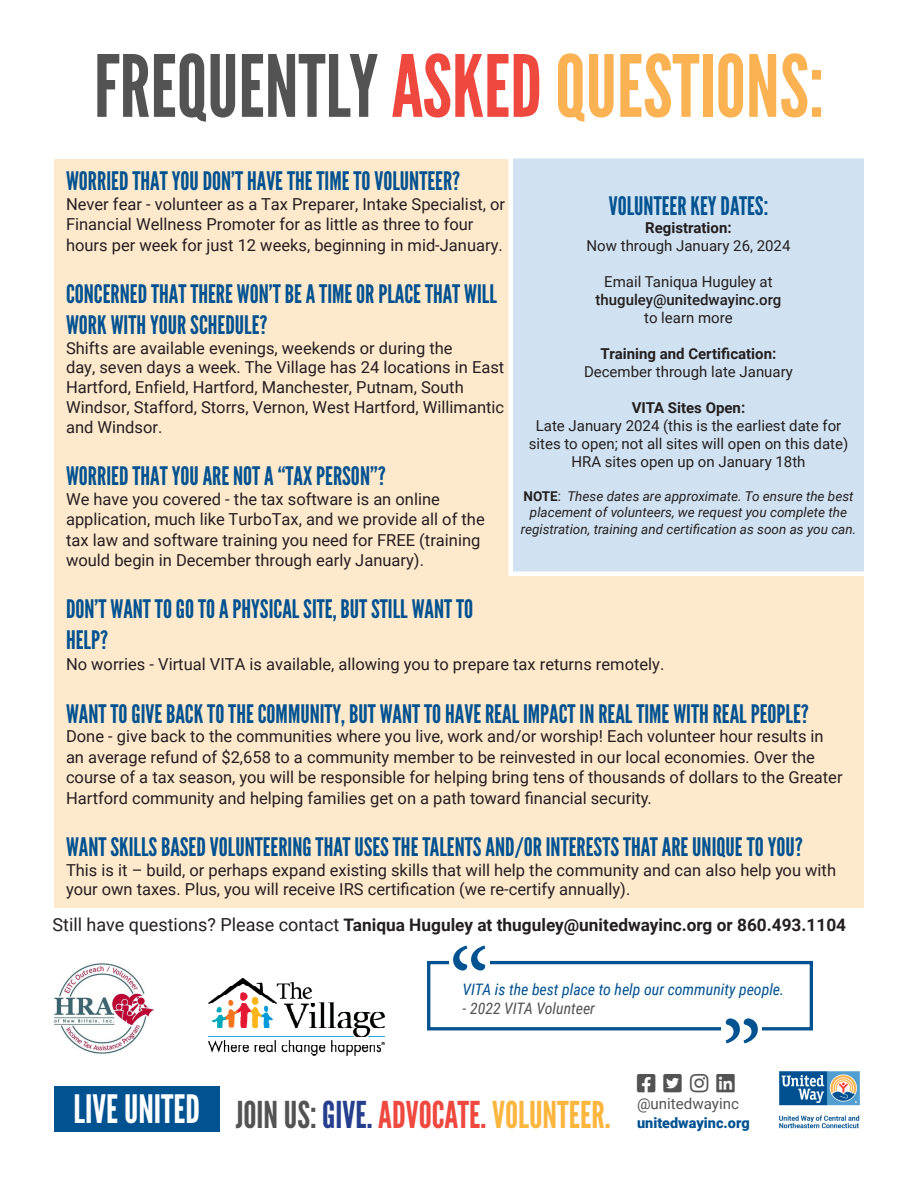
<style>
.page{position:relative;width:918px;height:1188px;background:#fff}
.page>*{position:absolute;margin:0;border:0;box-sizing:border-box;transform-origin:0 0}
.t1{font:108.15px "Minion Pro";color:#015290;scale:.95 1}
.t2{font:85.5px "League Gothic";color:#535353}
.t3{font:39px "League Gothic";color:#fff}
.t4{font:36.9px "League Gothic";color:#fcb53d}
.t5{font:25.5px/30.6px "League Gothic";color:#015290}
.t6{font:700 17.25px "Roboto";color:#231f20}
.t7{font:16.5px/20.4px "Roboto";color:#231f20}
.t8{font:italic 15.75px "Roboto Condensed";color:#015290}
.t9{font:italic 15.75px "Roboto Condensed";color:#535353}
.t10{font:15.15px "Roboto";color:#535353}
.t11{font:15px/18px "Roboto";color:#231f20;text-align:center}
.t12{font:700 15px "Roboto";color:#231f20}
.t13{font:500 15px "Roboto";color:#231f20}
.t14{font:900 14.4px "Roboto";color:#015290}
.t15{font:italic 13.5px/16.2px "Roboto";color:#231f20;text-align:center}
.s1{color:#ef483f}
.s2{color:#fbb252}
.s3{font-weight:700;font-style:normal}
.s4{font-style:normal}
.s5{font-weight:400;font-size:18px}
.s6{color:#535353}
.s7{color:#253f8e}
</style>
<div class="page">
<img style="left:209px;top:979px;width:176px;height:76px">
<img style="left:54px;top:963px;width:100px;height:91px">
<div style="left:54px;top:159px;width:810px;height:748px;background:#fee9cd"></div>
<div style="left:511px;top:156px;width:355px;height:418px;background:#d0e1f1"></div>
<div style="left:508px;top:154px;width:360px;height:422px;border:4px solid #fff"></div>
<svg style="left:427px;top:960px;width:386px;height:71px"></svg>
<div style="left:449px;top:944px;width:41px;height:79px;background:#fff"></div>
<div style="left:721px;top:966px;width:41px;height:79px;background:#fff"></div>
<img style="left:779px;top:1071px;width:81px;height:58px">
<div style="left:54px;top:1086px;width:166px;height:46px;background:#015290"></div>
<p class="t2" style="left:94px;top:35px;width:732px">FREQUENTLY <span class="s1">ASKED</span><span class="s2">QUESTIONS:</span></p>
<p class="t5" style="left:66px;top:166px;width:396px">WORRIED THAT YOU DON’T HAVE THE TIME TO VOLUNTEER?</p>
<p class="t7" style="left:66px;top:193px;width:441px">Never fear - volunteer as a Tax Preparer, Intake Specialist, or<br>Financial Wellness Promoter for as little as three to four hours per week for just 12 weeks, beginning in mid-January.</p>
<p class="t5" style="left:66px;top:279px;width:432px">CONCERNED THAT THERE WON’T BE A TIME OR PLACE THAT WILL<br>WORK WITH YOUR SCHEDULE?</p>
<p class="t7" style="left:66px;top:337px;width:440px;line-height:19.8px">Shifts are available evenings, weekends or during the<br>day, seven days a week. The Village has 24 locations in East Hartford, Enfield, Hartford, Manchester, Putnam, South Windsor, Stafford, Storrs, Vernon, West Hartford, Willimantic and Windsor.</p>
<p class="t5" style="left:66px;top:461px;width:321px">WORRIED THAT YOU ARE NOT A “TAX PERSON”?</p>
<p class="t7" style="left:66px;top:488px;width:420px">We have you covered - the tax software is an online application, much like TurboTax, and we provide all of the tax law and software training you need for FREE (training would begin in December through early January).</p>
<p class="t5" style="left:66px;top:594px;width:409px">DON’T WANT TO GO TO A PHYSICAL SITE, BUT STILL WANT TO<br>HELP?</p>
<p class="t7" style="left:66px;top:654px;width:600px">No worries - Virtual VITA is available, allowing you to prepare tax returns remotely.</p>
<p class="t5" style="left:66px;top:698px;width:744px">WANT TO GIVE BACK TO THE COMMUNITY, BUT WANT TO HAVE REAL IMPACT IN REAL TIME WITH REAL PEOPLE?</p>
<p class="t7" style="left:66px;top:726px;width:778px">Done - give back to the communities where you live, work and/or worship! Each volunteer hour results in an average refund of $2,658 to a community member to be reinvested in our local economies. Over the course of a tax season, you will be responsible for helping bring tens of thousands of dollars to the Greater Hartford community and helping families get on a path toward financial security.</p>
<p class="t5" style="left:66px;top:831px;width:738px">WANT SKILLS BASED VOLUNTEERING THAT USES THE TALENTS AND/OR INTERESTS THAT ARE UNIQUE TO YOU?</p>
<p class="t7" style="left:66px;top:859px;width:772px;line-height:19.8px">This is it – build, or perhaps expand existing skills that will help the community and can also help you with your own taxes. Plus, you will receive IRS certification (we re-certify annually).</p>
<p class="t5" style="left:609px;top:191px;width:161px">VOLUNTEER KEY DATES:</p>
<p class="t12" style="left:645px;top:217px;width:88px">Registration:</p>
<p class="t11" style="left:587px;top:236px;width:205px">Now through January 26, 2024</p>
<p class="t11" style="left:604px;top:272px;width:170px">Email Taniqua Huguley at</p>
<p class="t13" style="left:596px;top:289px;width:187px">thuguley@unitedwayinc.org</p>
<p class="t11" style="left:644px;top:308px;width:90px">to learn more</p>
<p class="t12" style="left:601px;top:343px;width:177px">Training and Certification:</p>
<p class="t11" style="left:584px;top:362px;width:210px">December through late January</p>
<p class="t12" style="left:632px;top:397px;width:115px">VITA Sites Open:</p>
<p class="t11" style="left:529px;top:416px;width:321px">Late January 2024 (this is the earliest date for sites to open; not all sites will open on this date)</p>
<p class="t11" style="left:571px;top:452px;width:236px">HRA sites open up on January 18th</p>
<p class="t15" style="left:521px;top:488px;width:337px"><span class="s3">NOTE</span><span class="s4">:</span> These dates are approximate. To ensure the best placement of volunteers, we request you complete the registration, training and certification as soon as you can.</p>
<p class="t6" style="left:52px;top:912px;width:795px"><span class="s5">Still have questions? Please contact</span> Taniqua Huguley at thuguley@unitedwayinc.org or 860.493.1104</p>
<p class="t1" style="left:449px;top:916px;width:44px">“</p>
<p class="t8" style="left:463px;top:978px;width:323px">VITA is the best place to help our community people.</p>
<p class="t9" style="left:463px;top:997px;width:134px">- 2022 VITA Volunteer</p>
<p class="t3" style="left:74px;top:1086px;width:128px">LIVE UNITED</p>
<p class="t4" style="left:236px;top:1093px;width:376px"><span class="s6">JOIN US:</span> <span class="s7">GIVE.</span> <span class="s1">ADVOCATE.</span>VOLUNTEER.</p>
<p class="t1" style="left:762px;top:1073px;width:44px;rotate:-180deg">“</p>
<p class="t10" style="left:637px;top:1093px;width:104px">@unitedwayinc</p>
<p class="t14" style="left:637px;top:1113px;width:114px">unitedwayinc.org</p>
</div>
